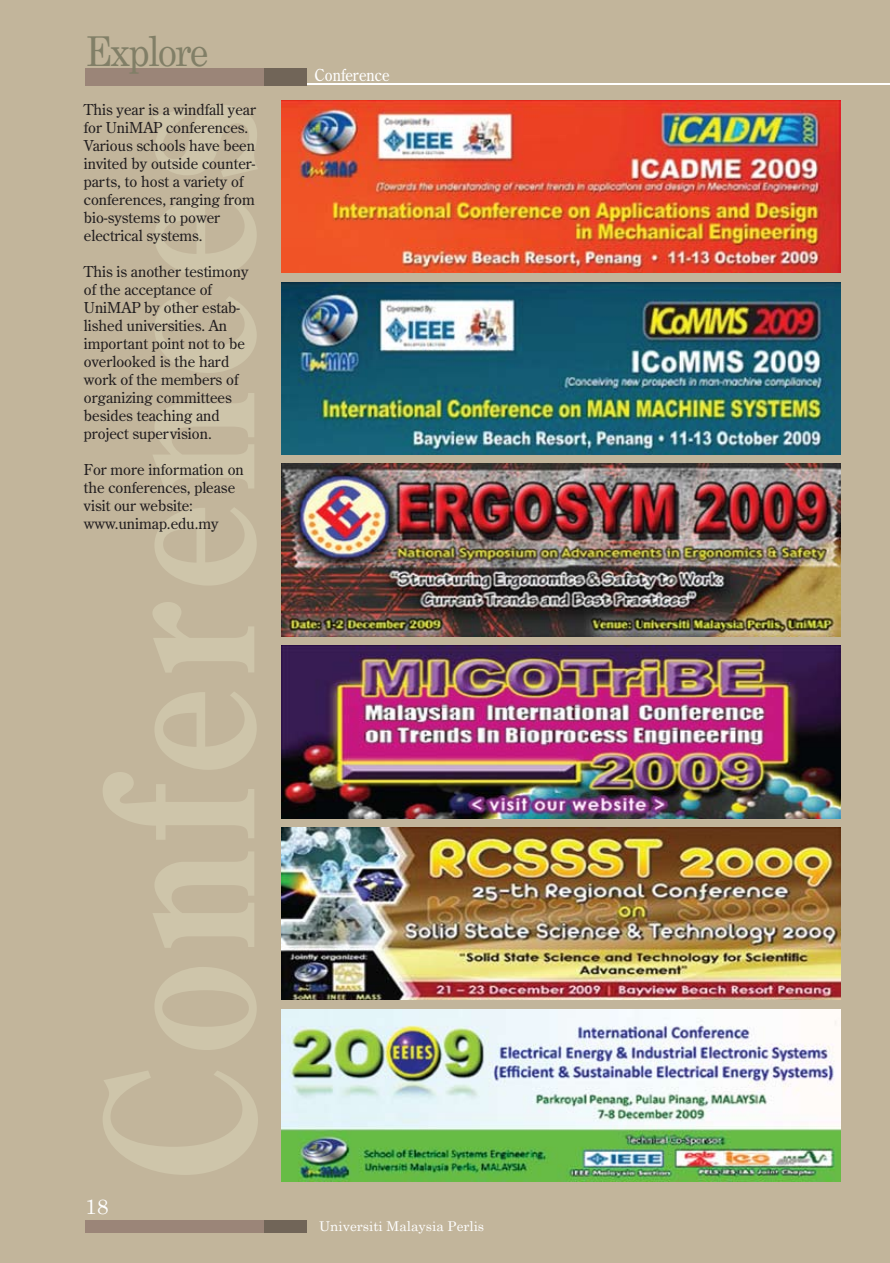
<style>
.page{position:relative;width:890px;height:1263px;background:#fff}
.page>*{position:absolute;margin:0;border:0;box-sizing:border-box;transform-origin:0 0}
.t1{font:41.25px "Century";letter-spacing:-.05em;color:#817f67;scale:.91 1}
.t2{font:21px "Century";color:#fff}
.t3{font:16.5px "Century Old Style";color:#fff;scale:.91 1}
.t4{font:15px/18px "Century Old Style";color:#231f20}
.t5{font:13.5px "Century";color:#fff}
</style>
<div class="page">
<div style="left:0;top:0;width:889px;height:1263px;background:#c2b59b"></div>
<div style="left:85px;top:1220px;width:221px;height:13px;background:#716558"></div>
<div style="left:85px;top:1220px;width:179px;height:13px;background:#9b8578"></div>
<hr style="left:115px;top:84px;width:774px;height:1px;background:#fff">
<div style="left:85px;top:68px;width:221px;height:17px;background:#716558"></div>
<div style="left:85px;top:68px;width:179px;height:17px;background:#9b8578"></div>
<img style="left:281px;top:100px;width:559px;height:173px">
<img style="left:281px;top:282px;width:559px;height:172px">
<img style="left:281px;top:464px;width:559px;height:172px">
<img style="left:281px;top:646px;width:559px;height:172px">
<img style="left:281px;top:827px;width:559px;height:173px">
<img style="left:281px;top:1009px;width:559px;height:173px">
<h1 class="t1" style="left:85px;top:17px;width:137px">Explore</h1>
<p class="t4" style="left:84px;top:100px;width:173px">This year is a windfall year for UniMAP conferences.<br>Various schools have been invited by outside counter&shy;parts, to host a variety of conferences, ranging from bio-systems to power electrical systems.</p>
<p class="t4" style="left:84px;top:262px;width:166px">This is another testimony of the acceptance of<br>UniMAP by other estab&shy;lished universities. An important point not to be overlooked is the hard work of the members of organizing committees besides teaching and project supervision.</p>
<p class="t4" style="left:84px;top:460px;width:161px">For more information on the conferences, please visit our website: www.unimap.edu.my</p>
<p class="t3" style="left:314px;top:64px;width:84px">Conference</p>
<h2 class="t2" style="left:85px;top:1188px;width:25px">18</h2>
<p class="t5" style="left:319px;top:1214px;width:166px">Universiti Malaysia Perlis</p>
</div>
